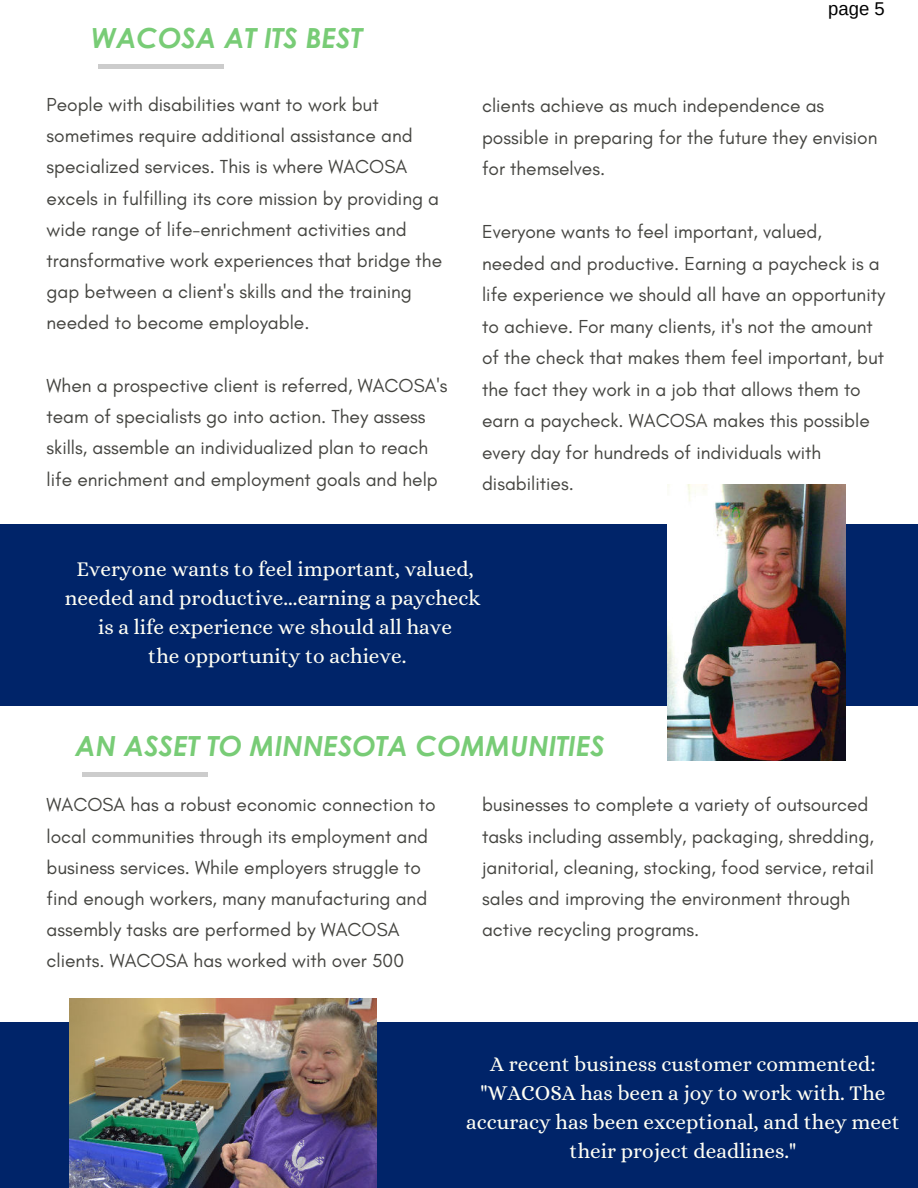
<style>
.page{position:relative;width:918px;height:1188px;background:#fff}
.page>*{position:absolute;margin:0;border:0;box-sizing:border-box;transform-origin:0 0}
.t1{font:italic 700 27.75px "Century Gothic";color:#78cc76}
.t2{font:21.15px/29px "Alice";color:#fffff4;text-align:center}
.t3{font:19.2px/31.2px "Glacial Indifference";color:#444440}
.t4{font:18.45px "Arimo";color:#000}
</style>
<div class="page">
<div style="left:98px;top:64px;width:126px;height:5px;background:#ccc"></div>
<div style="left:0;top:524px;width:918px;height:181px;background:#002469"></div>
<div style="left:82px;top:772px;width:126px;height:5px;background:#ccc"></div>
<img style="left:668px;top:485px;width:177px;height:275px">
<div style="left:0;top:1022px;width:918px;height:166px;background:#002469"></div>
<img style="left:70px;top:998px;width:307px;height:190px">
<h1 class="t1" style="left:91px;top:17px;width:273px">WACOSA AT ITS BEST</h1>
<p class="t3" style="left:47px;top:89px;width:397px">People with disabilities want to work but sometimes require additional assistance and specialized services. This is where WACOSA excels in fulfilling its core mission by providing a wide range of life-enrichment activities and transformative work experiences that bridge the gap between a client's skills and the training needed to become employable.</p>
<p class="t3" style="left:47px;top:370px;width:403px">When a prospective client is referred, WACOSA's team of specialists go into action. They assess skills, assemble an individualized plan to reach life enrichment and employment goals and help</p>
<p class="t4" style="left:828px;top:-3px;width:58px">page 5</p>
<p class="t3" style="left:482px;top:90px;width:397px">clients achieve as much independence as possible in preparing for the future they envision for themselves.</p>
<p class="t3" style="left:482px;top:216px;width:405px">Everyone wants to feel important, valued, needed and productive. Earning a paycheck is a life experience we should all have an opportunity to achieve. For many clients, it's not the amount of the check that makes them feel important, but the fact they work in a job that allows them to earn a paycheck. WACOSA makes this possible every day for hundreds of individuals with disabilities.</p>
<p class="t2" style="left:65px;top:556px;width:417px">Everyone wants to feel important, valued, needed and productive...earning a paycheck is a life experience we should all have<br>the opportunity to achieve.</p>
<h1 class="t1" style="left:75px;top:725px;width:531px">AN ASSET TO MINNESOTA COMMUNITIES</h1>
<p class="t3" style="left:47px;top:790px;width:391px">WACOSA has a robust economic connection to local communities through its employment and business services. While employers struggle to find enough workers, many manufacturing and assembly tasks are performed by WACOSA clients. WACOSA has worked with over 500</p>
<p class="t3" style="left:482px;top:790px;width:393px">businesses to complete a variety of outsourced tasks including assembly, packaging, shredding, janitorial, cleaning, stocking, food service, retail sales and improving the environment through active recycling programs.</p>
<p class="t2" style="left:466px;top:1051px;width:435px">A recent business customer commented: "WACOSA has been a joy to work with. The accuracy has been exceptional, and they meet their project deadlines."</p>
</div>
